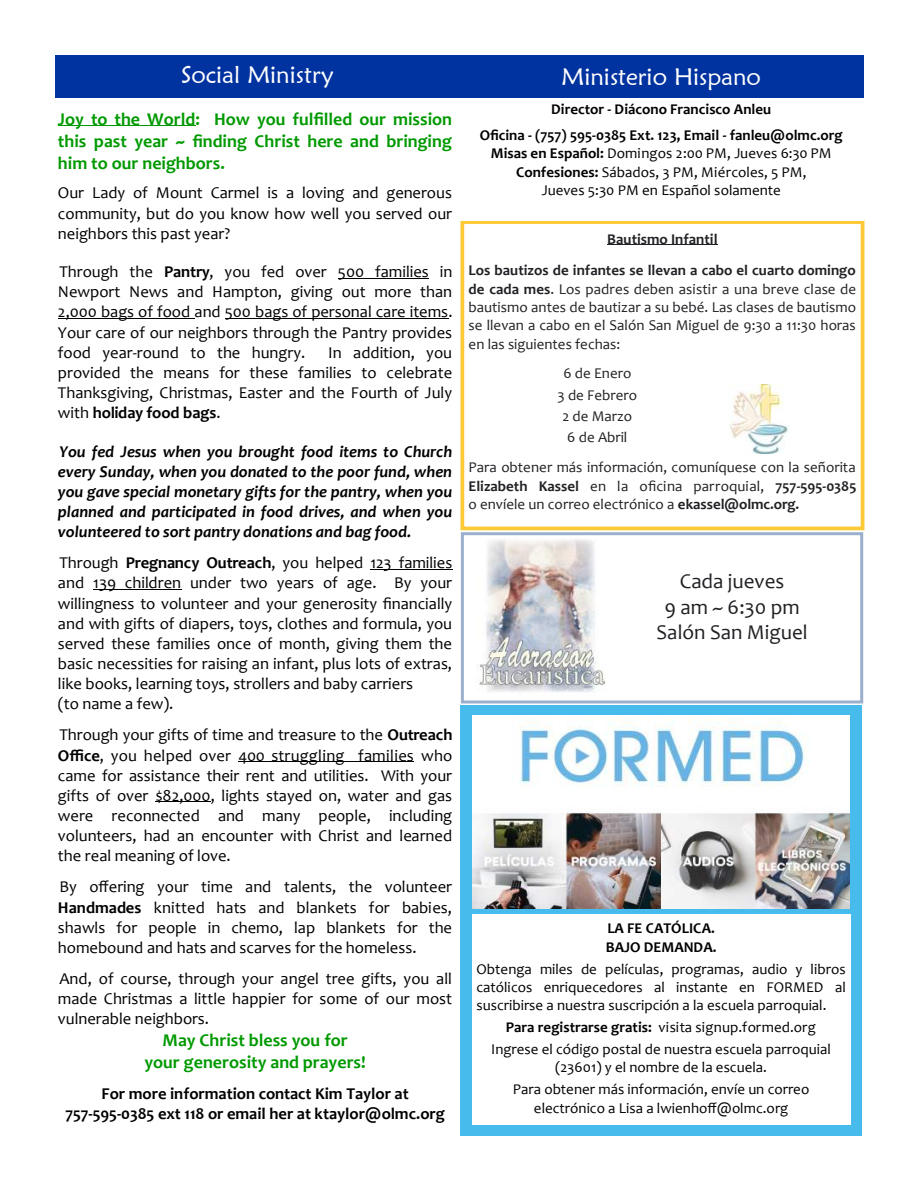
<style>
.page{position:relative;width:918px;height:1188px;background:#fff}
.page>*{position:absolute;margin:0;border:0;box-sizing:border-box;transform-origin:0 0}
.t1{font:24px "Maiandra GD";color:#fff}
.t2{font:21px "Candara";color:#202124}
.t3{font:700 18px/21.9px "Candara";color:#090;text-align:justify}
.t4{font:16.65px "Candara";color:#000}
.t5{font:16.5px/20.1px "Candara";color:#000;text-align:justify}
.t6{font:italic 700 16.5px/20.1px "Candara";color:#000;text-align:justify}
.t7{font:700 16.5px "Candara";color:#000}
.t8{font:15px/18.3px "Candara";color:#000;text-align:justify}
.t9{font:15px/18.3px "Candara";color:#202124;text-align:justify}
.t10{font:700 15px "Candara";color:#000}
.t11{font:700 15px "Candara";color:#202124}
.s1{font-weight:700}
</style>
<div class="page">
<div style="left:55px;top:55px;width:405px;height:43px;background:#0033a0"></div>
<div style="left:459px;top:55px;width:405px;height:43px;background:#0033a0"></div>
<div style="left:460px;top:220px;width:404px;height:310px;border:4px solid #fec936"></div>
<hr style="left:607px;top:245px;width:111px;height:1px;background:#202124">
<img style="left:731px;top:385px;width:58px;height:69px">
<div style="left:459px;top:100px;width:405px;height:121px;background:#fff"></div>
<div style="left:460px;top:705px;width:402px;height:431px;background:#47bbeb"></div>
<img style="left:472px;top:716px;width:378px;height:192px">
<div style="left:472px;top:915px;width:378px;height:210px;background:#fff"></div>
<img style="left:478px;top:539px;width:128px;height:154px">
<div style="left:461px;top:532px;width:402px;height:172px;border:3px solid #9bb0cc"></div>
<hr style="left:58px;top:126px;width:137px;height:1px;background:#090">
<hr style="left:338px;top:278px;width:91px;height:1px;background:#000">
<hr style="left:58px;top:318px;width:137px;height:1px;background:#000">
<hr style="left:225px;top:318px;width:223px;height:1px;background:#000">
<hr style="left:370px;top:569px;width:82px;height:1px;background:#000">
<hr style="left:93px;top:589px;width:88px;height:1px;background:#000">
<hr style="left:238px;top:762px;width:176px;height:1px;background:#000">
<hr style="left:155px;top:802px;width:56px;height:1px;background:#000">
<p class="t1" style="left:181px;top:60px;width:154px">Social Ministry</p>
<p class="t1" style="left:562px;top:62px;width:201px">Ministerio Hispano</p>
<p class="t3" style="left:58px;top:110px;width:396px">Joy to the World: How you fulfilled our mission this past year ~ finding Christ here and bringing him to our neighbors.</p>
<p class="t5" style="left:58px;top:185px;width:396px">Our Lady of Mount Carmel is a loving and generous community, but do you know how well you served our neighbors this past year?</p>
<p class="t5" style="left:58px;top:263px;width:396px">Through the <span class="s1">Pantry</span>, you fed over 500 families in Newport News and Hampton, giving out more than 2,000 bags of food and 500 bags of personal care items.<br>Your care of our neighbors through the Pantry provides food year-round to the hungry.</p>
<p class="t5" style="left:58px;top:344px;width:396px;text-indent:270px">In addition, you provided the means for these families to celebrate Thanksgiving, Christmas, Easter and the Fourth of July with <span class="s1">holiday food bags</span>.</p>
<p class="t6" style="left:58px;top:443px;width:396px">You fed Jesus when you brought food items to Church every Sunday, when you donated to the poor fund, when you gave special monetary gifts for the pantry, when you planned and participated in food drives, and when you volunteered to sort pantry donations and bag food.</p>
<p class="t5" style="left:58px;top:555px;width:396px">Through <span class="s1">Pregnancy Outreach</span>, you helped 123 families and 139 children under two years of age. By your willingness to volunteer and your generosity financially and with gifts of diapers, toys, clothes and formula, you served these families once of month, giving them the basic necessities for raising an infant, plus lots of extras, like books, learning toys, strollers and baby carriers</p>
<p class="t5" style="left:58px;top:696px;width:117px">(to name a few).</p>
<p class="t4" style="left:59px;top:728px;width:395px">Through your gifts of time and treasure to the <span class="s1">Outreach</span></p>
<p class="t5" style="left:58px;top:747px;width:396px"><span class="s1">Office</span>, you helped over 400 struggling families who came for assistance their rent and utilities. With your gifts of over $82,000, lights stayed on, water and gas were reconnected and many people, including volunteers, had an encounter with Christ and learned the real meaning of love.</p>
<p class="t5" style="left:58px;top:879px;width:396px">By offering your time and talents, the volunteer <span class="s1">Handmades</span> knitted hats and blankets for babies, shawls for people in chemo, lap blankets for the</p>
<p class="t4" style="left:58px;top:941px;width:360px">homebound and hats and scarves for the homeless.</p>
<p class="t5" style="left:58px;top:970px;width:396px">And, of course, through your angel tree gifts, you all made Christmas a little happier for some of our most vulnerable neighbors.</p>
<p class="t3" style="left:163px;top:1031px;width:187px">May Christ bless you for</p>
<p class="t3" style="left:144px;top:1053px;width:223px">your generosity and prayers!</p>
<p class="t7" style="left:102px;top:1087px;width:309px">For more information contact Kim Taylor at</p>
<p class="t7" style="left:65px;top:1107px;width:381px">757-595-0385 ext 118 or email her at ktaylor@olmc.org</p>
<p class="t10" style="left:551px;top:103px;width:221px">Director - Diácono Francisco Anleu</p>
<p class="t10" style="left:480px;top:129px;width:365px">Oficina - (757) 595-0385 Ext. 123, Email - fanleu@olmc.org</p>
<p class="t8" style="left:491px;top:146px;width:342px"><span class="s1">Misas en Español:</span> Domingos 2:00 PM, Jueves 6:30 PM</p>
<p class="t8" style="left:516px;top:164px;width:292px"><span class="s1">Confesiones:</span> Sábados, 3 PM, Miércoles, 5 PM,</p>
<p class="t8" style="left:542px;top:182px;width:241px">Jueves 5:30 PM en Español solamente</p>
<p class="t11" style="left:607px;top:233px;width:112px">Bautismo Infantil</p>
<p class="t9" style="left:469px;top:263px;width:389px"><span class="s1">Los bautizos de infantes se llevan a cabo el cuarto domingo de cada mes</span>. Los padres deben asistir a una breve clase de bautismo antes de bautizar a su bebé. Las clases de bautismo se llevan a cabo en el Salón San Miguel de 9:30 a 11:30 horas en las siguientes fechas:</p>
<p class="t9" style="left:564px;top:366px;width:69px">6 de Enero</p>
<p class="t9" style="left:558px;top:387px;width:81px">3 de Febrero</p>
<p class="t9" style="left:562px;top:409px;width:71px">2 de Marzo</p>
<p class="t9" style="left:567px;top:430px;width:62px">6 de Abril</p>
<p class="t9" style="left:469px;top:460px;width:389px">Para obtener más información, comuníquese con la señorita <span class="s1">Elizabeth Kassel</span> en la oficina parroquial, <span class="s1">757-595-0385 </span>o envíele un correo electrónico a <span class="s1">ekassel@olmc.org.</span></p>
<p class="t2" style="left:680px;top:573px;width:106px">Cada jueves</p>
<p class="t2" style="left:664px;top:598px;width:137px">9 am ~ 6:30 pm</p>
<p class="t2" style="left:657px;top:624px;width:153px">Salón San Miguel</p>
<p class="t10" style="left:607px;top:922px;width:109px">LA FE CATÓLICA.</p>
<p class="t10" style="left:606px;top:941px;width:112px">BAJO DEMANDA.</p>
<p class="t8" style="left:477px;top:961px;width:371px">Obtenga miles de películas, programas, audio y libros católicos enriquecedores al instante en FORMED al suscribirse a nuestra suscripción a la escuela parroquial.</p>
<p class="t8" style="left:506px;top:1020px;width:312px"><span class="s1">Para registrarse gratis:</span> visita signup.formed.org</p>
<p class="t8" style="left:491px;top:1042px;width:341px;text-align:center">Ingrese el código postal de nuestra escuela parroquial (23601) y el nombre de la escuela.</p>
<p class="t8" style="left:513px;top:1082px;width:298px">Para obtener más información, envíe un correo</p>
<p class="t8" style="left:534px;top:1100px;width:256px">electrónico a Lisa a lwienhoff@olmc.org</p>
</div>
